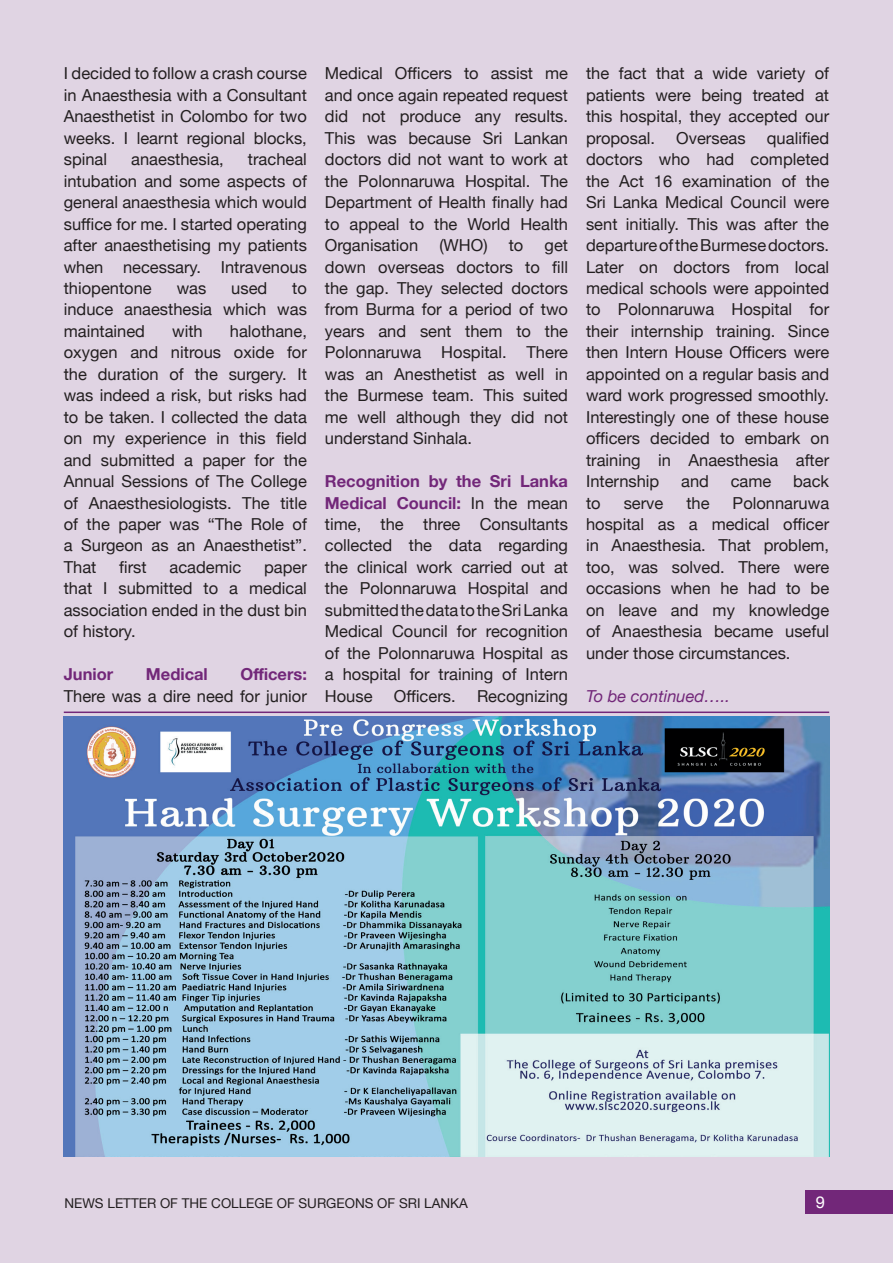
<style>
.page{position:relative;width:893px;height:1263px;background:#e0d4e3}
.page>*{position:absolute;margin:0;border:0;box-sizing:border-box;transform-origin:0 0}
.t1{font:16.5px/21.5px "Helvetica Neue";color:#231f20;text-align:justify}
.t2{font:700 16.5px "Helvetica Neue";color:#722779}
.t3{font:italic 16.5px "Helvetica Neue";color:#722779}
.t4{font:16.5px "Helvetica Neue";color:#fff}
.t5{font:13.5px "Helvetica Neue";color:#231f20}
.s1{font-weight:700;color:#722779}
</style>
<div class="page">
<img style="left:64px;top:716px;width:765px;height:441px">
<hr style="left:64px;top:711px;width:765px;height:2px;background:#722779">
<div style="left:805px;top:1191px;width:88px;height:23px;background:#722779"></div>
<p class="t1" style="left:64px;top:64px;width:245px">I decided to follow a crash course in Anaesthesia with a Consultant Anaesthetist in Colombo for two weeks. I learnt regional blocks, spinal</p>
<p class="t1" style="left:64px;top:150px;width:245px;text-indent:184px">tracheal intubation and some aspects of general anaesthesia which would suffice for me. I started operating after anaesthetising my patients when necessary. Intravenous thiopentone</p>
<p class="t1" style="left:131px;top:150px;width:94px">anaesthesia,</p>
<p class="t1" style="left:177px;top:278px;width:31px">was</p>
<p class="t1" style="left:231px;top:278px;width:38px">used</p>
<p class="t1" style="left:64px;top:278px;width:245px;text-indent:228px">to induce anaesthesia which was maintained</p>
<p class="t1" style="left:64px;top:321px;width:245px;text-indent:166px">halothane, oxygen and nitrous oxide for the duration of the surgery. It was indeed a risk, but risks had to be taken. I collected the data on my experience in this field and submitted a paper for the Annual Sessions of The College of Anaesthesiologists. The title of the paper was “The Role of a Surgeon as an Anaesthetist”.<br>That</p>
<p class="t1" style="left:172px;top:321px;width:32px">with</p>
<p class="t1" style="left:119px;top:557px;width:29px">first</p>
<p class="t1" style="left:170px;top:557px;width:73px">academic</p>
<p class="t1" style="left:64px;top:557px;width:245px;text-indent:200px">paper that I submitted to a medical association ended in the dust bin of history.</p>
<p class="t2" style="left:64px;top:661px;width:51px">Junior</p>
<p class="t2" style="left:146px;top:661px;width:63px">Medical</p>
<p class="t2" style="left:241px;top:661px;width:68px">Officers:</p>
<p class="t1" style="left:64px;top:686px;width:245px">There was a dire need for junior</p>
<p class="t1" style="left:325px;top:64px;width:245px">Medical Officers to assist me and once again repeated request did not produce any results.<br>This was because Sri Lankan doctors did not want to work at the Polonnaruwa Hospital. The Department of Health finally had to appeal to the World Health Organisation</p>
<p class="t1" style="left:439px;top:235px;width:50px">(WHO)</p>
<p class="t1" style="left:509px;top:235px;width:16px">to</p>
<p class="t1" style="left:325px;top:235px;width:245px;text-indent:220px">get down overseas doctors to fill the gap. They selected doctors from Burma for a period of two years and sent them to the Polonnaruwa Hospital. There was an Anesthetist as well in the Burmese team. This suited me well although they did not understand Sinhala.</p>
<p class="t1" style="left:325px;top:471px;width:245px"><span class="s1">Recognition by the Sri Lanka Medical Council:</span> In the mean time, the three Consultants collected the data regarding the clinical work carried out at the Polonnaruwa Hospital and submitted the data to the Sri Lanka Medical Council for recognition of the Polonnaruwa Hospital as a hospital for training of Intern House</p>
<p class="t1" style="left:394px;top:686px;width:63px">Officers.</p>
<p class="t1" style="left:477px;top:686px;width:93px">Recognizing</p>
<p class="t1" style="left:586px;top:64px;width:245px">the fact that a wide variety of patients were being treated at this hospital, they accepted our proposal.</p>
<p class="t1" style="left:676px;top:128px;width:71px">Overseas</p>
<p class="t1" style="left:586px;top:128px;width:245px;text-indent:181px">qualified doctors who had completed the Act 16 examination of the Sri Lanka Medical Council were sent initially. This was after the departure of the Burmese doctors.<br>Later on doctors from local medical schools were appointed to Polonnaruwa Hospital for their internship training. Since then Intern House Officers were appointed on a regular basis and ward work progressed smoothly.<br>Interestingly one of these house officers decided to embark on training in Anaesthesia after Internship</p>
<p class="t1" style="left:681px;top:471px;width:29px">and</p>
<p class="t1" style="left:731px;top:471px;width:42px">came</p>
<p class="t1" style="left:793px;top:471px;width:38px">back</p>
<p class="t1" style="left:586px;top:493px;width:16px">to</p>
<p class="t1" style="left:624px;top:493px;width:41px">serve</p>
<p class="t1" style="left:686px;top:493px;width:25px">the</p>
<p class="t1" style="left:586px;top:493px;width:245px;text-indent:147px">Polonnaruwa hospital as a medical officer in Anaesthesia. That problem, too, was solved. There were occasions when he had to be on leave and my knowledge of Anaesthesia became useful under those circumstances.</p>
<p class="t3" style="left:586px;top:684px;width:145px">To be continued…..</p>
<p class="t5" style="left:64px;top:1193px;width:21px">News</p>
<p class="t5" style="left:107px;top:1193px;width:17px">Letter</p>
<p class="t5" style="left:160px;top:1193px;width:32px">of the</p>
<p class="t5" style="left:211px;top:1193px;width:20px">College</p>
<p class="t5" style="left:277px;top:1193px;width:41px">of Surgeons</p>
<p class="t5" style="left:377px;top:1193px;width:63px">of Sri Lanka</p>
<p class="t4" style="left:816px;top:1190px;width:11px">9</p>
</div>
